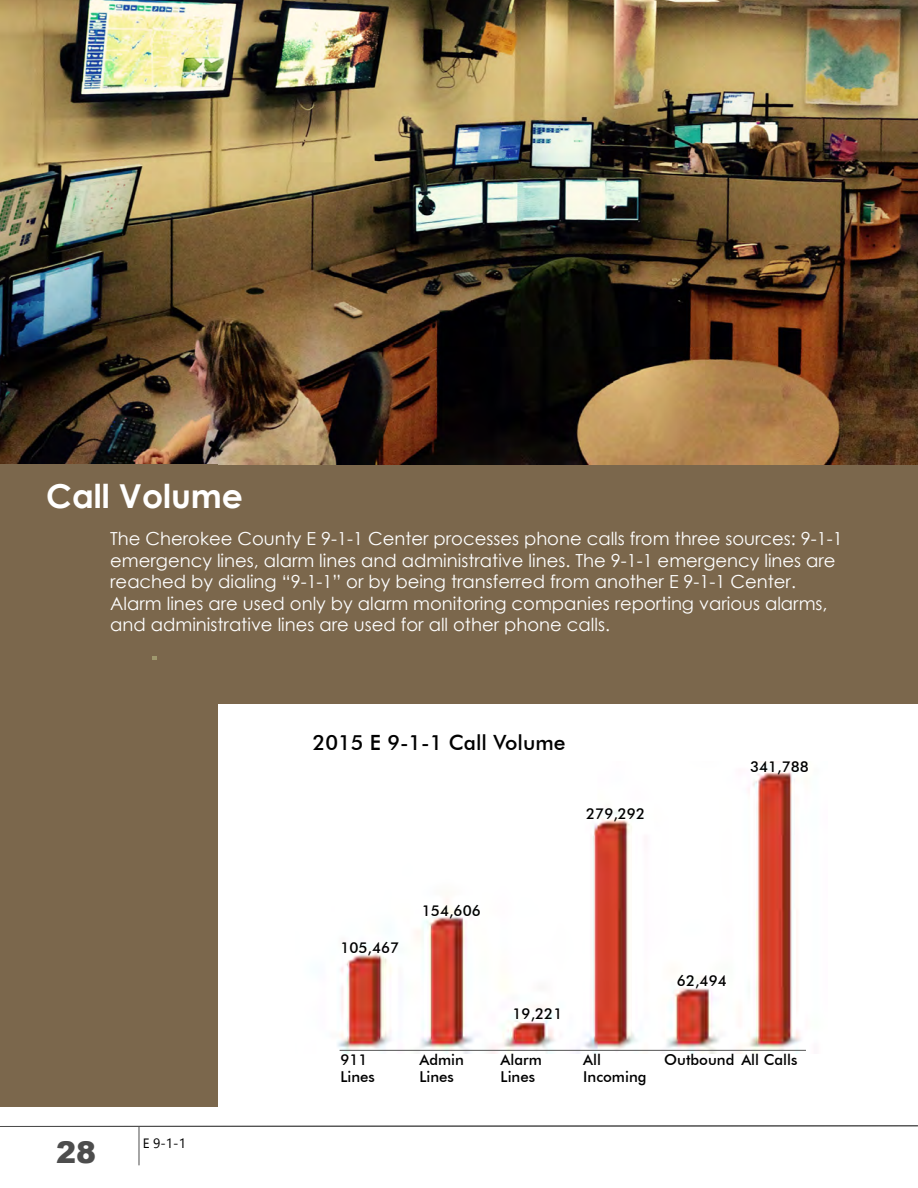
<style>
.page{position:relative;width:918px;height:1188px;background:#fff}
.page>*{position:absolute;margin:0;border:0;box-sizing:border-box;transform-origin:0 0}
.t1{font:700 33px "Century Gothic";color:#fff}
.t2{font:900 30px "Arial";color:#4d4d4d}
.t3{font:500 21px "Futura BT";color:#000}
.t4{font:18px/21.5px "Century Gothic";color:#fff}
.t5{font:500 15px/18px "Futura BT";color:#000}
.t6{font:13.5px "Gadugi";color:#000}
</style>
<div class="page">
<div style="left:208px;top:462px;width:710px;height:242px;background:#7b674c"></div>
<img style="left:337px;top:769px;width:469px;height:284px">
<img style="left:0;top:0;width:918px;height:464px">
<div style="left:0;top:464px;width:218px;height:643px;background:#7b674c"></div>
<svg style="left:153px;top:656px;width:4px;height:3px"></svg>
<hr style="left:340px;top:1050px;width:466px;height:1px;background:#666">
<hr style="left:139px;top:1126px;width:1px;height:39px;background:#4d4d4d">
<svg style="left:0;top:1125px;width:918px;height:2px;background:#838383"></svg>
<h1 class="t1" style="left:46px;top:471px;width:198px">Call Volume</h1>
<p class="t4" style="left:110px;top:528px;width:734px">The Cherokee County E 9-1-1 Center processes phone calls from three sources: 9-1-1 emergency lines, alarm lines and administrative lines. The 9-1-1 emergency lines are reached by dialing “9-1-1” or by being transferred from another E 9-1-1 Center.<br>Alarm lines are used only by alarm monitoring companies reporting various alarms, and administrative lines are used for all other phone calls.</p>
<h2 class="t2" style="left:56px;top:1131px;width:42px">28</h2>
<p class="t6" style="left:143px;top:1135px;width:45px">E 9-1-1</p>
<p class="t3" style="left:313px;top:730px;width:254px">2015 E 9-1-1 Call Volume</p>
<p class="t5" style="left:586px;top:805px;width:60px">279,292</p>
<p class="t5" style="left:750px;top:758px;width:60px">341,788</p>
<p class="t5" style="left:340px;top:938px;width:60px">105,467</p>
<p class="t5" style="left:422px;top:902px;width:60px">154,606</p>
<p class="t5" style="left:513px;top:1004px;width:51px">19,221</p>
<p class="t5" style="left:341px;top:1050px;width:36px">911<br>Lines</p>
<p class="t5" style="left:420px;top:1050px;width:46px">Admin<br>Lines</p>
<p class="t5" style="left:501px;top:1050px;width:43px">Alarm<br>Lines</p>
<p class="t5" style="left:583px;top:1050px;width:65px">All<br>Incoming</p>
<p class="t5" style="left:677px;top:972px;width:51px">62,494</p>
<p class="t5" style="left:664px;top:1050px;width:135px">Outbound All Calls</p>
</div>
